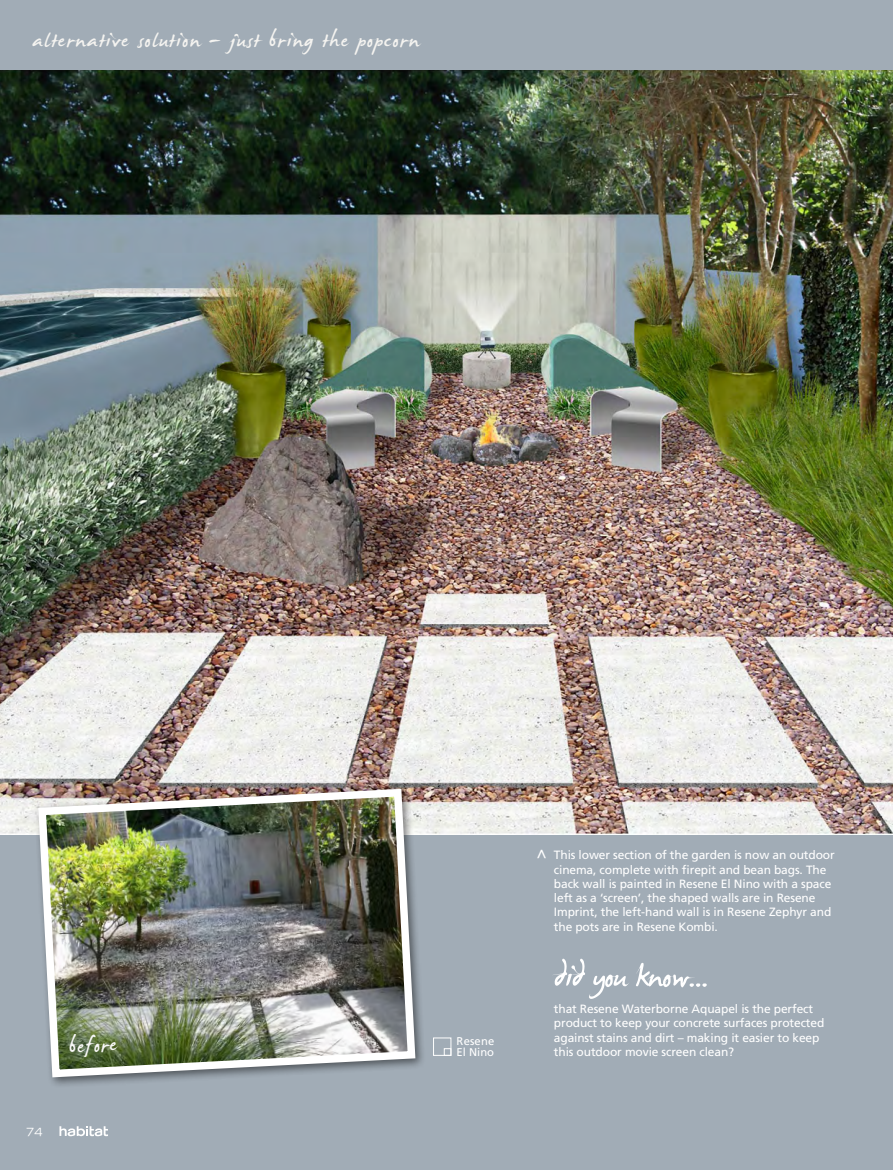
<style>
.page{position:relative;width:893px;height:1170px;background:#fff}
.page>*{position:absolute;margin:0;border:0;box-sizing:border-box;transform-origin:0 0}
.t1{font:54px "James Fajardo";letter-spacing:-.02em;color:#fff}
.t2{font:36px "James Fajardo";letter-spacing:.035em;color:#f4f3f0}
.t3{font:36px "James Fajardo";color:#f9f9f8}
.t4{font:16.65px "Frutiger";color:#fff}
.t5{font:12px/14.2px "Frutiger";letter-spacing:-.01em;color:#fff}
.t6{font:11.25px/11.2px "Frutiger";letter-spacing:.015em;color:#fff}
.t7{font:expanded 11.25px "Trade Gothic LH";color:#fff}
</style>
<div class="page">
<div style="left:0;top:0;width:893px;height:1169px;background:#a1acb6"></div>
<img style="left:0;top:70px;width:893px;height:764px">
<div style="left:33px;top:784px;width:393px;height:304px;background:#000;opacity:.5"></div>
<img style="left:34px;top:784px;width:385px;height:297px">
<div style="left:433px;top:1037px;width:18px;height:18px;border:1px solid #fff"></div>
<div style="left:444px;top:1048px;width:7px;height:7px;border:1px solid #fff"></div>
<svg style="left:59px;top:1126px;width:49px;height:10px"></svg>
<h2 class="t2" style="left:33px;top:21px;width:388px">alternative solution - just bring the popcorn</h2>
<h2 class="t3" style="left:68px;top:1027px;width:50px;rotate:-3deg">before</h2>
<p class="t6" style="left:457px;top:1035px;width:39px">Resene<br>El Nino</p>
<p class="t7" style="left:26px;top:1124px;width:18px">74</p>
<h3 class="t4" style="left:553px;top:848px;width:11px;rotate:90deg">&lt;</h3>
<p class="t5" style="left:554px;top:848px;width:282px">This lower section of the garden is now an outdoor cinema, complete with firepit and bean bags. The back wall is painted in Resene El Nino with a space left as a ‘screen’, the shaped walls are in Resene Imprint, the left-hand wall is in Resene Zephyr and the pots are in Resene Kombi.</p>
<h1 class="t1" style="left:554px;top:948px;width:156px">did you know...</h1>
<p class="t5" style="left:554px;top:1001px;width:272px">that Resene Waterborne Aquapel is the perfect product to keep your concrete surfaces protected against stains and dirt – making it easier to keep this outdoor movie screen clean?</p>
</div>
